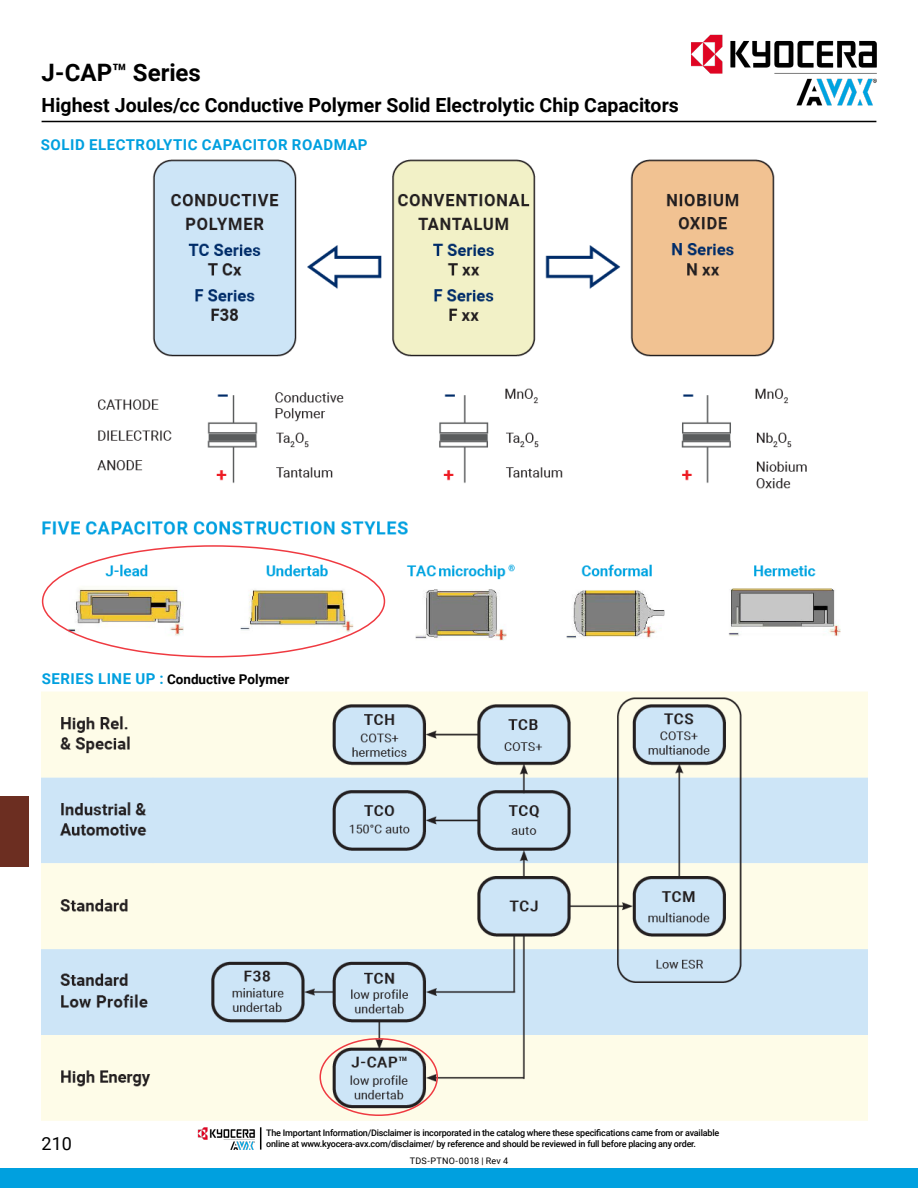
<style>
.page{position:relative;width:918px;height:1188px;background:#fff}
.page>*{position:absolute;margin:0;border:0;box-sizing:border-box;transform-origin:0 0}
.t1{font:700 24px "Roboto";letter-spacing:-.005em;color:#000}
.t2{font:700 19.5px "Roboto";color:#000}
.t3{font:18px "Roboto";color:#000}
.t4{font:700 15px "Roboto";letter-spacing:.035em;color:#00a0df}
.t5{font:700 13.5px "Roboto";color:#000}
.t6{font:500 9px/10.8px "Roboto";letter-spacing:-.025em;color:#000}
.t7{font:9px "Roboto";letter-spacing:.03em;color:#000}
.s1{font-size:15px;color:#00a0df}
</style>
<div class="page">
<hr style="left:42px;top:121px;width:834px;height:1px;background:#000">
<div style="left:0;top:797px;width:29px;height:70px;background:#6c2e21"></div>
<img style="left:42px;top:692px;width:825px;height:428px">
<div style="left:320px;top:1038px;width:118px;height:78px;border:2px solid #ef3a41;border-radius:50%"></div>
<img style="left:42px;top:159px;width:799px;height:493px">
<img style="left:669px;top:34px;width:208px;height:87px">
<div style="left:0;top:1169px;width:918px;height:19px;background:#00a0df"></div>
<img style="left:198px;top:1127px;width:57px;height:23px">
<svg style="left:260px;top:1127px;width:1px;height:23px"></svg>
<h1 class="t1" style="left:42px;top:56px;width:161px">J-CAP™ Series</h1>
<h2 class="t2" style="left:42px;top:92px;width:639px">Highest Joules/cc Conductive Polymer Solid Electrolytic Chip Capacitors</h2>
<h3 class="t4" style="left:41px;top:134px;width:328px">SOLID ELECTROLYTIC CAPACITOR ROADMAP</h3>
<h3 class="t5" style="left:42px;top:670px;width:249px"><span class="s1">SERIES LINE UP :</span> Conductive Polymer</h3>
<h3 class="t3" style="left:42px;top:1131px;width:32px">210</h3>
<p class="t6" style="left:266px;top:1127px;width:455px">The Important Information/Disclaimer is incorporated in the catalog where these specifications came from or available online at www.kyocera-avx.com/disclaimer/ by reference and should be reviewed in full before placing any order.</p>
<p class="t7" style="left:410px;top:1155px;width:100px">TDS-PTNO-0018 | Rev 4</p>
</div>
